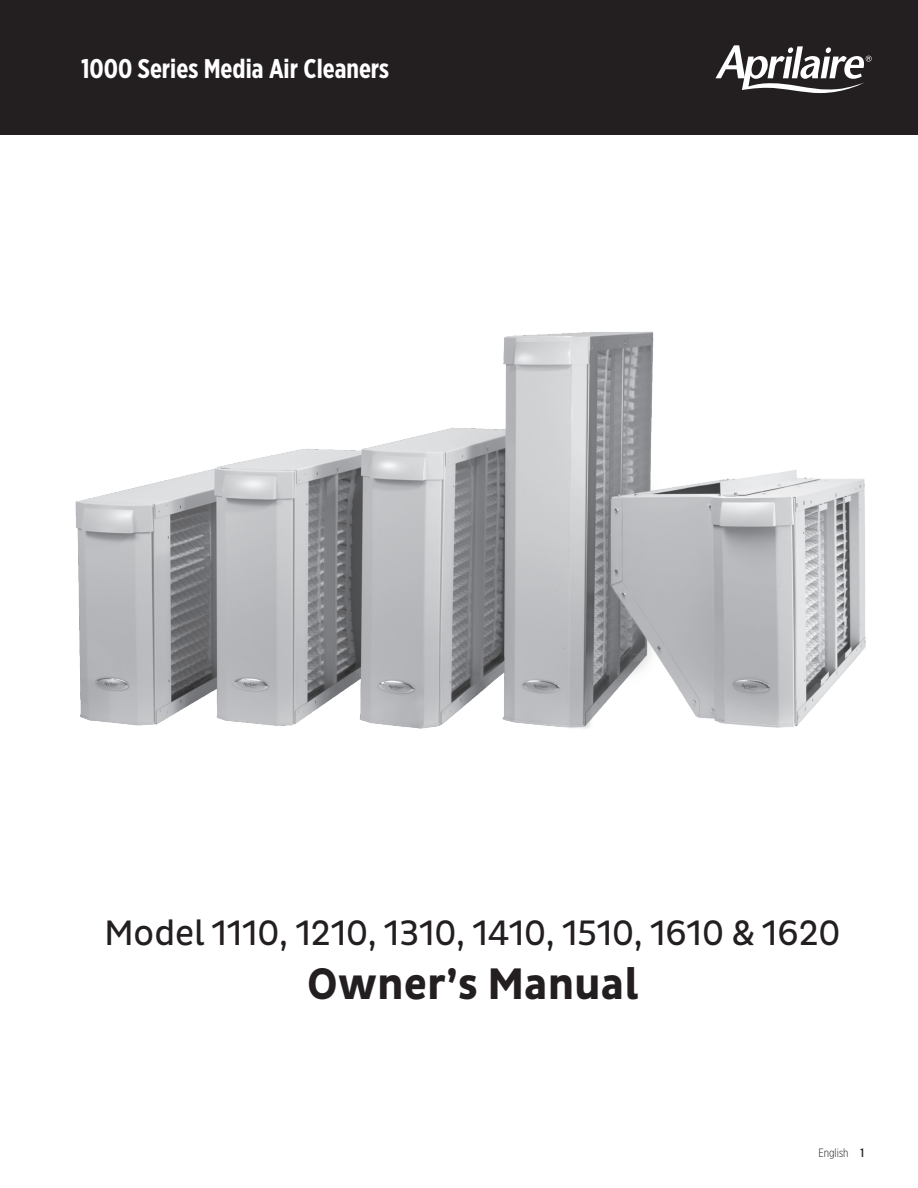
<style>
.page{position:relative;width:918px;height:1188px;background:#fff}
.page>*{position:absolute;margin:0;border:0;box-sizing:border-box;transform-origin:0 0}
.t1{font:700 45px "Pluto Sans Cond";color:#231f20}
.t2{font:36px "Pluto Sans Cond";color:#231f20}
.t3{font:700 27px "Gotham X Narrow";color:#fff}
.t4{font:300 12px "Gotham X Narrow";color:#231f20}
.s1{font-weight:500}
</style>
<div class="page">
<div style="left:0;top:0;width:918px;height:135px;background:#231f20"></div>
<svg style="left:716px;top:45px;width:156px;height:48px"></svg>
<img style="left:75px;top:331px;width:791px;height:398px">
<p class="t3" style="left:81px;top:52px;width:310px">1000 Series Media Air Cleaners</p>
<p class="t2" style="left:105px;top:912px;width:737px">Model 1110, 1210, 1310, 1410, 1510, 1610 &amp; 1620</p>
<p class="t1" style="left:307px;top:958px;width:333px">Owner’s Manual</p>
<p class="t4" style="left:818px;top:1146px;width:47px">English <span class="s1">1</span></p>
</div>
